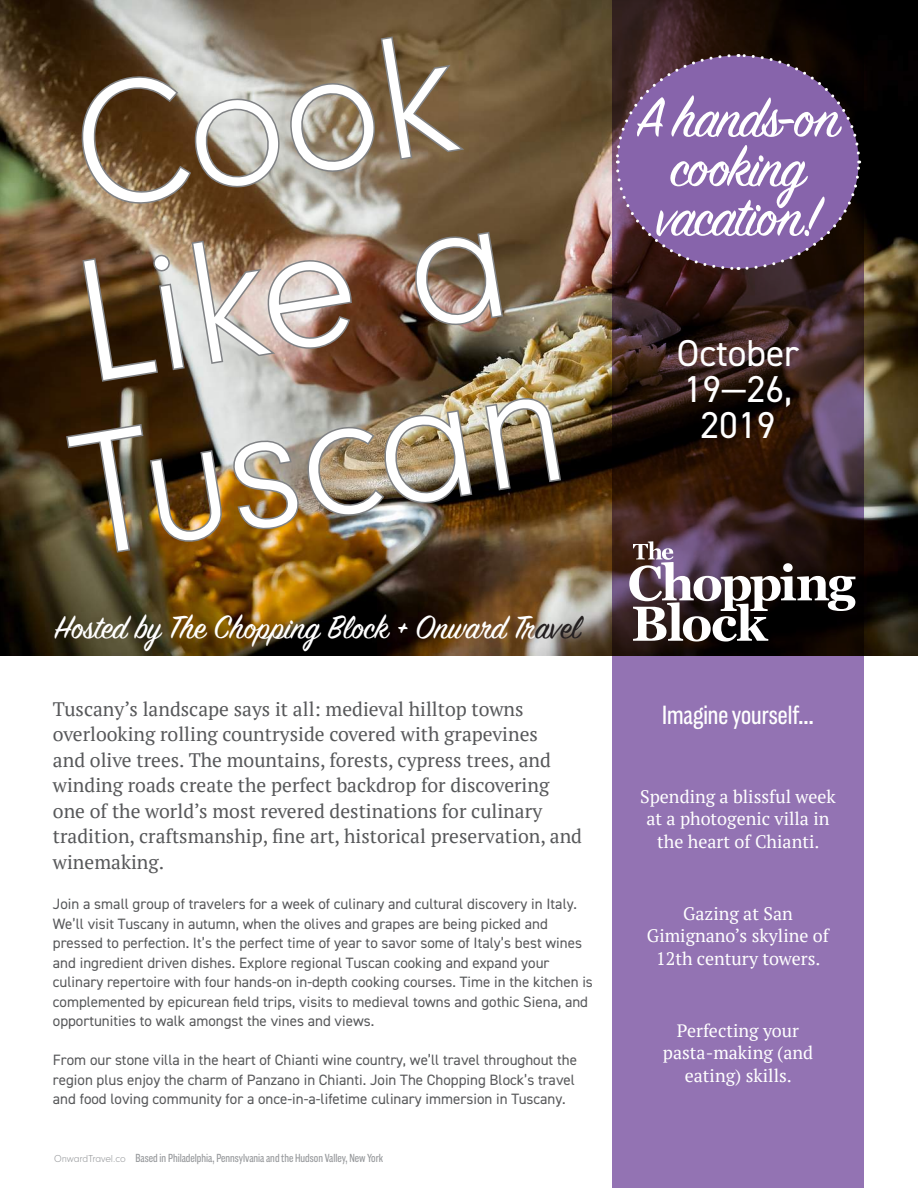
<style>
.page{position:relative;width:918px;height:1188px;background:#fff}
.page>*{position:absolute;margin:0;border:0;box-sizing:border-box;transform-origin:0 0}
.t1{font:300 180px/171px "Neuzeit Gro";color:#fff;text-align:center}
.t2{font:61.5px/49.5px "Sign Painter House Script";letter-spacing:-.03em;color:#fff;text-align:center}
.t3{font:37.5px/36px "DIN2014";color:#fff;text-align:center}
.t4{font:36px "Sign Painter House Script";color:#fff}
.t5{font:27px "Americane Cond";color:#fff}
.t6{font:19.5px/25.5px "PT Serif";color:#57585a}
.t7{font:18px/22.5px "PT Serif";color:#fff;text-align:center}
.t8{font:15px/19.5px "DIN2014";color:#57585a}
.t9{font:12px "Americane Cond";color:#97999c}
.s1{color:#231f20}
.s2{font-family:"Neuzeit Gro";font-weight:300;font-size:10.5px}
</style>
<div class="page">
<img style="left:0;top:0;width:918px;height:656px">
<svg style="left:612px;top:0;width:252px;height:1188px;background:#6b5076"></svg>
<svg style="left:78px;top:76px;width:203px;height:128px;background:#86745f"></svg>
<svg style="left:288px;top:35px;width:180px;height:138px;background:#85735a"></svg>
<img style="left:81px;top:239px;width:273px;height:144px">
<svg style="left:413px;top:230px;width:92px;height:97px;background:#7d6857"></svg>
<img style="left:64px;top:422px;width:160px;height:132px">
<img style="left:233px;top:440px;width:66px;height:90px">
<img style="left:306px;top:408px;width:168px;height:109px">
<img style="left:483px;top:396px;width:80px;height:96px">
<svg style="left:614px;top:52px;width:248px;height:220px;background:#715286"></svg>
<svg style="left:629px;top:541px;width:226px;height:101px"></svg>
<h1 class="t1" style="left:9px;top:79px;width:497px;rotate:-9deg">Cook<br>Like a<br>Tuscan</h1>
<h3 class="t4" style="left:54px;top:610px;width:528px">Hosted by The Chopping Block + Onward Tr<span class="s1">avel</span></h3>
<p class="t6" style="left:53px;top:696px;width:531px">Tuscany’s landscape says it all: medieval hilltop towns overlooking rolling countryside covered with grapevines<br>and olive trees. The mountains, forests, cypress trees, and winding roads create the perfect backdrop for discovering one of the world’s most revered destinations for culinary tradition, craftsmanship, fine art, historical preservation, and winemaking.</p>
<p class="t8" style="left:53px;top:894px;width:542px">Join a small group of travelers for a week of culinary and cultural discovery in Italy.<br>We’ll visit Tuscany in autumn, when the olives and grapes are being picked and pressed to perfection. It’s the perfect time of year to savor some of Italy’s best wines and ingredient driven dishes. Explore regional Tuscan cooking and expand your culinary repertoire with four hands-on in-depth cooking courses. Time in the kitchen is complemented by epicurean field trips, visits to medieval towns and gothic Siena, and opportunities to walk amongst the vines and views.</p>
<p class="t8" style="left:53px;top:1050px;width:526px">From our stone villa in the heart of Chianti wine country, we’ll travel throughout the region plus enjoy the charm of Panzano in Chianti. Join The Chopping Block’s travel and food loving community for a once-in-a-lifetime culinary immersion in Tuscany.</p>
<p class="t9" style="left:54px;top:1151px;width:331px"><span class="s2">OnwardTravel.co</span> Based in Philadelphia, Pennsylvania and the Hudson Valley, New York</p>
<h2 class="t2" style="left:636px;top:99px;width:208px">A hands-on cooking vacation!</h2>
<h3 class="t3" style="left:677px;top:335px;width:124px">October<br>19—26,<br>2019</h3>
<h3 class="t5" style="left:662px;top:699px;width:153px">Imagine yourself…</h3>
<p class="t7" style="left:640px;top:785px;width:197px">Spending a blissful week at a photogenic villa in the heart of Chianti.</p>
<p class="t7" style="left:647px;top:902px;width:184px">Gazing at San<br>Gimignano’s skyline of<br>12th century towers.</p>
<p class="t7" style="left:663px;top:1019px;width:152px">Perfecting your pasta-making (and eating) skills.</p>
</div>
